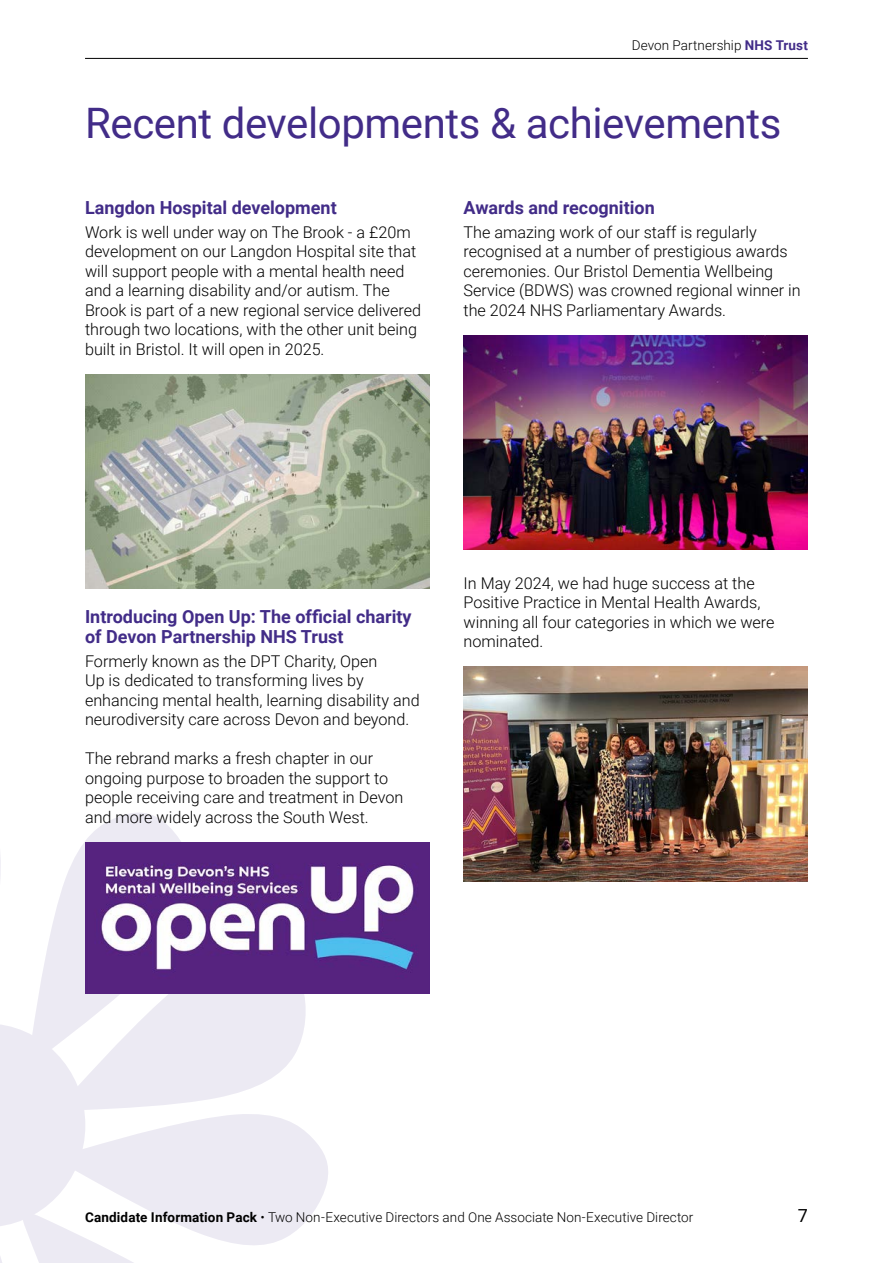
<style>
.page{position:relative;width:893px;height:1263px;background:#fff}
.page>*{position:absolute;margin:0;border:0;box-sizing:border-box;transform-origin:0 0}
.t1{font:42px "Roboto";letter-spacing:-.01em;color:#422c88}
.t2{font:700 18px/19.5px "Roboto";color:#422c88}
.t3{font:18px "Roboto";color:#000}
.t4{font:300 16.2px/19.5px "Roboto";color:#000}
.t5{font:300 13.5px "Roboto";letter-spacing:.005em;color:#000}
.s1{font-weight:700;color:#422c88}
.s2{font-weight:700}
</style>
<div class="page">
<hr style="left:85px;top:58px;width:723px;height:1px;background:#000">
<svg style="left:0;top:813px;width:328px;height:450px"></svg>
<img style="left:85px;top:374px;width:344px;height:215px">
<img style="left:85px;top:842px;width:344px;height:152px">
<img style="left:463px;top:335px;width:345px;height:215px">
<img style="left:463px;top:667px;width:345px;height:214px">
<p class="t5" style="left:632px;top:35px;width:178px">Devon Partnership <span class="s1">NHS Trust</span></p>
<h1 class="t1" style="left:85px;top:93px;width:698px">Recent developments &amp; achievements</h1>
<p class="t2" style="left:85px;top:197px;width:253px">Langdon Hospital development</p>
<p class="t4" style="left:85px;top:221px;width:338px">Work is well under way on The Brook - a £20m development on our Langdon Hospital site that will support people with a mental health need and a learning disability and/or autism. The Brook is part of a new regional service delivered through two locations, with the other unit being built in Bristol. It will open in 2025.</p>
<p class="t2" style="left:463px;top:197px;width:193px">Awards and recognition</p>
<p class="t4" style="left:463px;top:221px;width:339px">The amazing work of our staff is regularly recognised at a number of prestigious awards ceremonies. Our Bristol Dementia Wellbeing Service (BDWS) was crowned regional winner in the 2024 NHS Parliamentary Awards.</p>
<p class="t2" style="left:85px;top:606px;width:328px">Introducing Open Up: The official charity of Devon Partnership NHS Trust</p>
<p class="t4" style="left:85px;top:650px;width:336px">Formerly known as the DPT Charity, Open<br>Up is dedicated to transforming lives by enhancing mental health, learning disability and neurodiversity care across Devon and beyond.</p>
<p class="t4" style="left:85px;top:748px;width:320px">The rebrand marks a fresh chapter in our ongoing purpose to broaden the support to people receiving care and treatment in Devon and more widely across the South West.</p>
<p class="t4" style="left:463px;top:572px;width:313px">In May 2024, we had huge success at the Positive Practice in Mental Health Awards, winning all four categories in which we were nominated.</p>
<p class="t5" style="left:85px;top:1207px;width:610px"><span class="s2">Candidate Information Pack</span> • Two Non-Executive Directors and One Associate Non-Executive Director</p>
<p class="t3" style="left:798px;top:1203px;width:12px">7</p>
</div>
